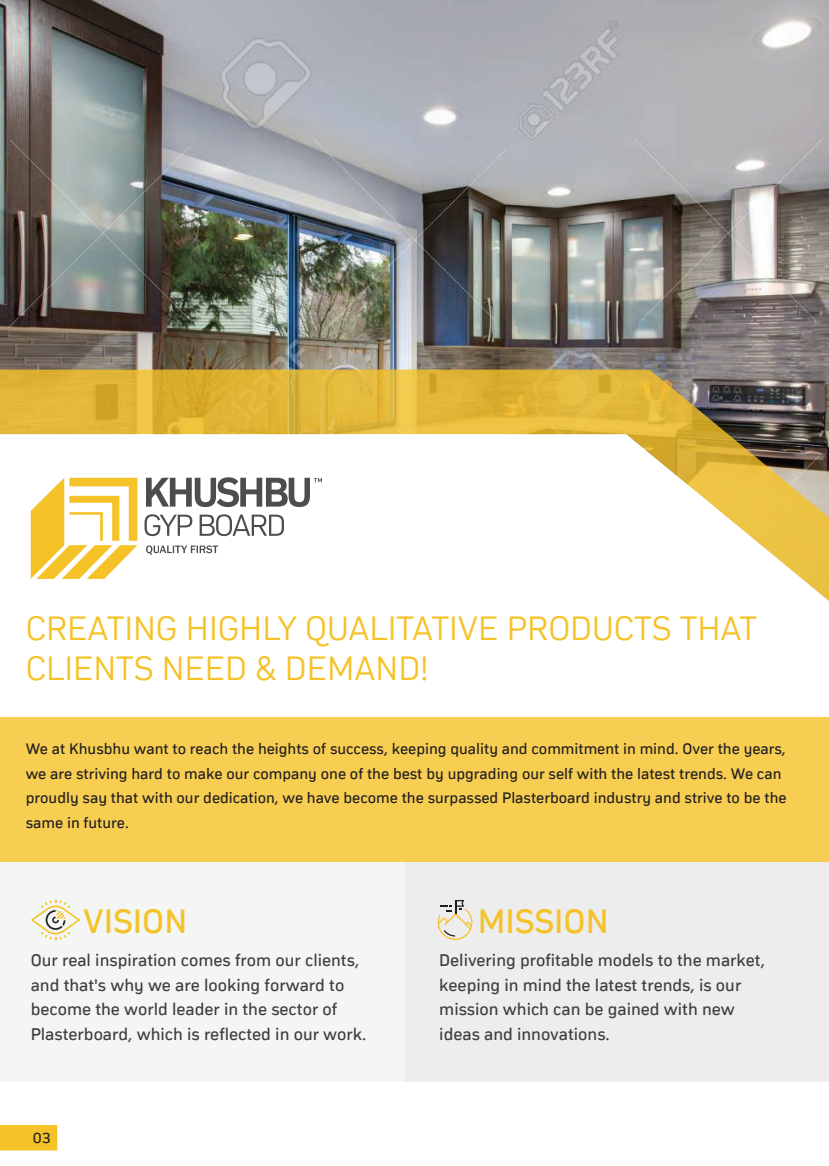
<style>
.page{position:relative;width:829px;height:1166px;background:#fff}
.page>*{position:absolute;margin:0;border:0;box-sizing:border-box;transform-origin:0 0}
.t1{font:35px/40.9px "asse Regular 6";color:#f5c227}
.t2{font:35px "asse Regular 11";color:#f5c227}
.t3{font:17.5px/24.5px "asse Regular 11";color:#3e3e3f}
.t4{font:15.75px/24.5px "asse Regular 11";color:#231f20}
</style>
<div class="page">
<div style="left:0;top:861px;width:408px;height:221px;background:#f4f5f5"></div>
<div style="left:405px;top:861px;width:423px;height:221px;background:#ededee"></div>
<img style="left:0;top:0;width:828px;height:370px">
<div style="left:0;top:717px;width:828px;height:144px;background:#f7ce52"></div>
<svg style="left:0;top:370px;width:828px;height:230px"></svg>
<svg style="left:31px;top:900px;width:49px;height:40px"></svg>
<svg style="left:437px;top:900px;width:35px;height:40px"></svg>
<svg style="left:0;top:1125px;width:57px;height:25px"></svg>
<h1 class="t1" style="left:26px;top:607px;width:733px">CREATING HIGHLY QUALITATIVE PRODUCTS THAT<br>CLIENTS NEED &amp; DEMAND!</h1>
<p class="t4" style="left:26px;top:736px;width:762px">We at Khusbhu want to reach the heights of success, keeping quality and commitment in mind. Over the years, we are striving hard to make our company one of the best by upgrading our self with the latest trends. We can proudly say that with our dedication, we have become the surpassed Plasterboard industry and strive to be the same in future.</p>
<h1 class="t2" style="left:83px;top:901px;width:105px">VISION</h1>
<p class="t3" style="left:31px;top:948px;width:337px">Our real inspiration comes from our clients, and that's why we are looking forward to become the world leader in the sector of Plasterboard, which is reflected in our work.</p>
<p class="t4" style="left:33px;top:1125px;width:20px">03</p>
<h1 class="t2" style="left:477px;top:901px;width:132px">MISSION</h1>
<p class="t3" style="left:439px;top:948px;width:327px">Delivering profitable models to the market, keeping in mind the latest trends, is our mission which can be gained with new ideas and innovations.</p>
</div>
